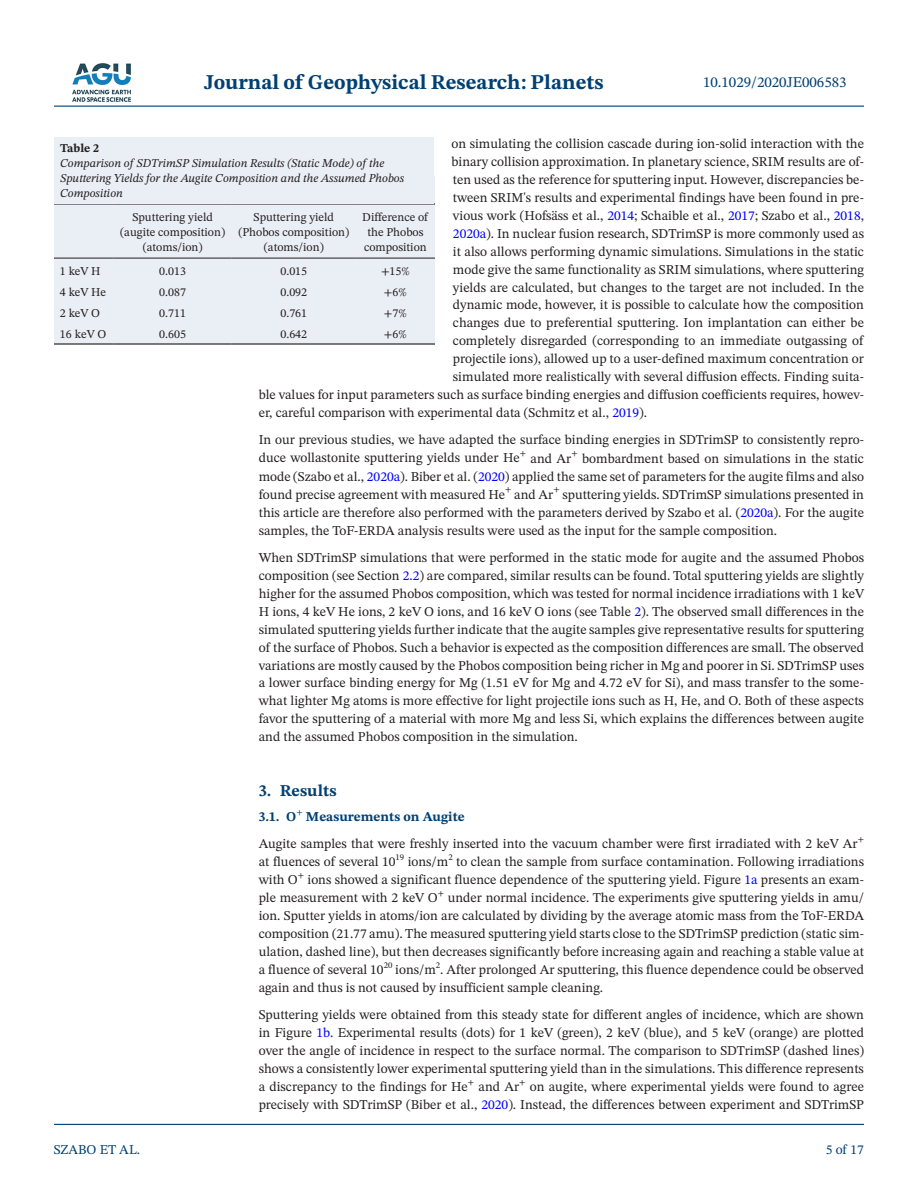
<style>
.page{position:relative;width:918px;height:1188px;background:#fff}
.page>*{position:absolute;margin:0;border:0;box-sizing:border-box;transform-origin:0 0}
.t1{font:700 21px "STIX Two Text";color:#004073}
.t2{font:700 16.5px "STIX Two Text";color:#004073}
.t3{font:15px "STIX Two Text";color:#004073}
.t4{font:13.5px/18px "STIX Two Text";color:#231f20;text-align:justify}
.t5{font:13.5px "STIX Two Text";color:#004073}
.t6{font:12px/15px "STIX Two Text";color:#231f20;text-align:center}
.t7{font:italic 12px/15px "STIX Two Text";color:#231f20}
.t8{font:700 12px "STIX Two Text";color:#231f20}
.t9{font:8.7px "STIX Two Math";color:#231f20}
.s1{font-family:"STIX Two Math"}
.s2{color:#00f}
.s3{font-weight:700;color:#004073}
</style>
<div class="page">
<hr style="left:54px;top:106px;width:810px;height:1px;background:#004073">
<hr style="left:54px;top:1124px;width:810px;height:1px;background:#004073">
<img style="left:72px;top:63px;width:59px;height:39px">
<div style="left:54px;top:176px;width:381px;height:169px;background:#eaeef5"></div>
<hr style="left:54px;top:203px;width:60px;height:2px;background:#231f20">
<hr style="left:54px;top:258px;width:60px;height:1px;background:#231f20">
<hr style="left:114px;top:203px;width:118px;height:2px;background:#231f20">
<hr style="left:114px;top:258px;width:118px;height:1px;background:#231f20">
<hr style="left:232px;top:203px;width:124px;height:2px;background:#231f20">
<hr style="left:232px;top:258px;width:124px;height:1px;background:#231f20">
<hr style="left:356px;top:203px;width:79px;height:2px;background:#231f20">
<hr style="left:356px;top:258px;width:79px;height:1px;background:#231f20">
<hr style="left:54px;top:343px;width:60px;height:2px;background:#231f20">
<hr style="left:114px;top:343px;width:118px;height:2px;background:#231f20">
<hr style="left:232px;top:343px;width:124px;height:2px;background:#231f20">
<hr style="left:356px;top:343px;width:79px;height:2px;background:#231f20">
<div style="left:54px;top:137px;width:380px;height:66px;background:#eaeef5"></div>
<h1 class="t1" style="left:204px;top:67px;width:401px">Journal of Geophysical Research: Planets</h1>
<p class="t3" style="left:703px;top:72px;width:145px">10.1029/2020JE006583</p>
<p class="t4" style="left:452px;top:134px;width:414px">on simulating the collision cascade during ion-solid interaction with the</p>
<p class="t4" style="left:452px;top:152px;width:414px">binary collision approximation. In planetary science, SRIM results are of-</p>
<p class="t4" style="left:453px;top:170px;width:412px">ten used as the reference for sputtering input. However, discrepancies be-</p>
<p class="t4" style="left:453px;top:188px;width:412px">tween SRIM<span class="s1">'</span>s results and experimental findings have been found in pre-</p>
<p class="t4" style="left:453px;top:206px;width:412px">vious work (Hofsäss et al., <span class="s2">2014</span>; Schaible et al., <span class="s2">2017</span>; Szabo et al., <span class="s2">2018</span>,</p>
<p class="t4" style="left:453px;top:224px;width:413px"><span class="s2">2020a</span>). In nuclear fusion research, SDTrimSP is more commonly used as</p>
<p class="t4" style="left:453px;top:242px;width:413px">it also allows performing dynamic simulations. Simulations in the static</p>
<p class="t4" style="left:453px;top:260px;width:413px">mode give the same functionality as SRIM simulations, where sputtering</p>
<p class="t4" style="left:453px;top:278px;width:412px">yields are calculated, but changes to the target are not included. In the</p>
<p class="t4" style="left:453px;top:296px;width:412px">dynamic mode, however, it is possible to calculate how the composition</p>
<p class="t4" style="left:453px;top:314px;width:412px">changes due to preferential sputtering. Ion implantation can either be</p>
<p class="t4" style="left:453px;top:332px;width:412px">completely disregarded (corresponding to an immediate outgassing of</p>
<p class="t4" style="left:453px;top:350px;width:412px">projectile ions), allowed up to a user-defined maximum concentration or</p>
<p class="t4" style="left:453px;top:368px;width:413px">simulated more realistically with several diffusion effects. Finding suita-</p>
<p class="t4" style="left:259px;top:386px;width:607px">ble values for input parameters such as surface binding energies and diffusion coefficients requires, howev-</p>
<p class="t4" style="left:259px;top:404px;width:390px">er, careful comparison with experimental data (Schmitz et al., <span class="s2">2019</span>).</p>
<p class="t4" style="left:259px;top:431px;width:607px">In our previous studies, we have adapted the surface binding energies in SDTrimSP to consistently repro&shy;duce wollastonite sputtering yields under He<sup>+</sup> and Ar<sup>+</sup> bombardment based on simulations in the static mode (Szabo et al., <span class="s2">2020a</span>). Biber et al. (<span class="s2">2020</span>) applied the same set of parameters for the augite films and also found precise agreement with measured He<sup>+</sup> and Ar<sup>+</sup> sputtering yields. SDTrimSP simulations presented in this article are therefore also performed with the parameters derived by Szabo et al. (<span class="s2">2020a</span>). For the augite samples, the ToF-ERDA analysis results were used as the input for the sample composition.</p>
<p class="t4" style="left:259px;top:548px;width:607px">When SDTrimSP simulations that were performed in the static mode for augite and the assumed Phobos composition (see Section <span class="s2">2.2</span>) are compared, similar results can be found. Total sputtering yields are slightly higher for the assumed Phobos composition, which was tested for normal incidence irradiations with 1 keV H ions, 4 keV He ions, 2 keV O ions, and 16 keV O ions (see Table <span class="s2">2</span>). The observed small differences in the simulated sputtering yields further indicate that the augite samples give representative results for sputtering of the surface of Phobos. Such a behavior is expected as the composition differences are small. The observed variations are mostly caused by the Phobos composition being richer in Mg and poorer in Si. SDTrimSP uses a lower surface binding energy for Mg (1.51 eV for Mg and 4.72 eV for Si), and mass transfer to the some&shy;what lighter Mg atoms is more effective for light projectile ions such as H, He, and O. Both of these aspects favor the sputtering of a material with more Mg and less Si, which explains the differences between augite and the assumed Phobos composition in the simulation.</p>
<p class="t2" style="left:259px;top:778px;width:79px">3. Results</p>
<p class="t4" style="left:259px;top:803px;width:607px;line-height:27px"><span class="s3">3.1. O</span><sup>+</sup> <span class="s3">Measurements on Augite<br></span>Augite samples that were freshly inserted into the vacuum chamber were first irradiated with 2 keV Ar<sup>+</sup></p>
<p class="t4" style="left:259px;top:852px;width:607px">at fluences of several 10<sup>19</sup> ions/m<sup>2</sup> to clean the sample from surface contamination. Following irradiations with O<sup>+</sup> ions showed a significant fluence dependence of the sputtering yield. Figure <span class="s2">1a</span> presents an exam&shy;ple measurement with 2 keV O<sup>+</sup> under normal incidence. The experiments give sputtering yields in amu/ ion. Sputter yields in atoms/ion are calculated by dividing by the average atomic mass from the ToF-ERDA composition (21.77 amu). The measured sputtering yield starts close to the SDTrimSP prediction (static sim&shy;ulation, dashed line), but then decreases significantly before increasing again and reaching a stable value at a fluence of several 10<sup>20</sup> ions/m<sup>2</sup>. After prolonged Ar sputtering, this fluence dependence could be observed again and thus is not caused by insufficient sample cleaning.</p>
<p class="t4" style="left:259px;top:1005px;width:607px">Sputtering yields were obtained from this steady state for different angles of incidence, which are shown in Figure <span class="s2">1b</span>. Experimental results (dots) for 1 keV (green), 2 keV (blue), and 5 keV (orange) are plotted over the angle of incidence in respect to the surface normal. The comparison to SDTrimSP (dashed lines) shows a consistently lower experimental sputtering yield than in the simulations. This difference represents a discrepancy to the findings for He<sup>+</sup> and Ar</p>
<p class="t8" style="left:60px;top:140px;width:41px">Table 2</p>
<p class="t7" style="left:60px;top:156px;width:346px">Comparison of SDTrimSP Simulation Results (Static Mode) of the<br>Sputtering Yields for the Augite Composition and the Assumed Phobos<br>Composition</p>
<p class="t6" style="left:120px;top:209px;width:106px">Sputtering yield (augite composition) (atoms/ion)</p>
<p class="t6" style="left:238px;top:209px;width:112px">Sputtering yield (Phobos composition) (atoms/ion)</p>
<p class="t6" style="left:362px;top:209px;width:67px;text-align:left">Difference of the Phobos composition</p>
<p class="t6" style="left:60px;top:263px;width:42px">1 keV H</p>
<p class="t6" style="left:159px;top:263px;width:28px">0.013</p>
<p class="t6" style="left:280px;top:263px;width:28px">0.015</p>
<p class="t6" style="left:381px;top:263px;width:30px"><span class="s1">+</span>15%</p>
<p class="t6" style="left:60px;top:284px;width:48px">4 keV He</p>
<p class="t6" style="left:159px;top:284px;width:28px">0.087</p>
<p class="t6" style="left:280px;top:284px;width:28px">0.092</p>
<p class="t6" style="left:384px;top:284px;width:24px"><span class="s1">+</span>6%</p>
<p class="t6" style="left:60px;top:305px;width:42px">2 keV O</p>
<p class="t6" style="left:159px;top:305px;width:28px">0.711</p>
<p class="t6" style="left:280px;top:305px;width:28px">0.761</p>
<p class="t6" style="left:384px;top:305px;width:24px"><span class="s1">+</span>7%</p>
<p class="t6" style="left:60px;top:326px;width:48px">16 keV O</p>
<p class="t6" style="left:159px;top:326px;width:28px">0.605</p>
<p class="t6" style="left:280px;top:326px;width:28px">0.642</p>
<p class="t6" style="left:384px;top:326px;width:24px"><span class="s1">+</span>6%</p>
<p class="t9" style="left:519px;top:1077px;width:8px">+</p>
<p class="t4" style="left:259px;top:1077px;width:607px;text-align:right">on augite, where experimental yields were found to agree<br>precisely with SDTrimSP (Biber et al., <span class="s2">2020</span>). Instead, the differences between experiment and SDTrimSP</p>
<p class="t5" style="left:54px;top:1140px;width:88px">SZABO ET AL.</p>
<p class="t5" style="left:826px;top:1140px;width:40px">5 of 17</p>
</div>
